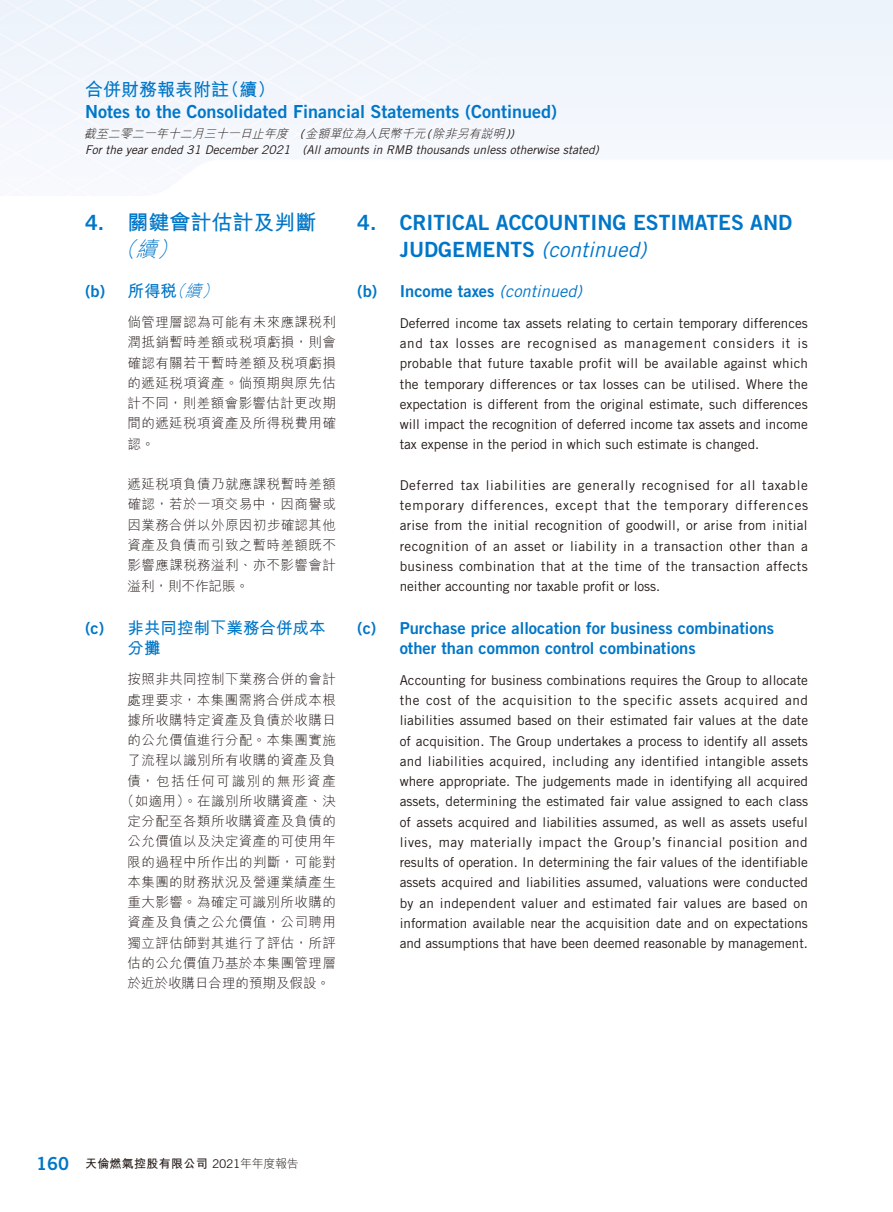
<style>
.page{position:relative;width:893px;height:1212px;background:#fff}
.page>*{position:absolute;margin:0;border:0;box-sizing:border-box;transform-origin:0 0}
.t1{font:21px "Trade Gothic LT Std Bd 2";color:#0076c8}
.t2{font:italic 21px "Trade Gothic LT Std";color:#0076c8}
.t3{font:700 21px/27px "M Hei HK";color:#0076c8}
.t4{font:18px "Trade Gothic LT Std Bd 2";color:#0076c8}
.t5{font:700 18px "M Hei HK";color:#0076c8}
.t6{font:16.5px/20.2px "Trade Gothic LT Std Bd 2";color:#0076c8}
.t7{font:700 16.5px/20.2px "M Hei HK";color:#0076c8}
.t8{font:13.5px/20.2px "Trade Gothic LT Std";color:#231916;text-align:justify}
.t9{font:300 13.5px/20.2px "M Hei HK";letter-spacing:.03em;color:#231916;text-align:justify}
.t10{font:italic 12px "Trade Gothic LT Std";color:#231916}
.t11{font:italic 300 12px "M Hei HK";color:#231916}
.t12{font:700 12px "M Hei HK";letter-spacing:.025em;color:#231916}
.s1{font-family:"Trade Gothic LT Std";font-weight:400}
.s2{font-family:"Trade Gothic LT Std Bd 2";font-weight:400}
.s3{font-weight:300;font-style:italic}
.s4{font-family:"M Hei HK";font-weight:700}
.s5{font-family:"M Hei HK";font-weight:300;font-style:italic}
.s6{font-family:"Trade Gothic LT Std Bd 2";font-style:normal}
.s7{font-family:"Trade Gothic LT Std";font-style:italic}
.s8{font-family:"Trade Gothic LT Std Bd 2";font-weight:400;font-size:18px;color:#0076c8}
.s9{font-weight:300}
</style>
<div class="page">
<h2 class="t5" style="left:85px;top:76px;width:192px">合併財務報表附註（續）</h2>
<h2 class="t4" style="left:85px;top:101px;width:473px">Notes to the Consolidated Financial Statements (Continued)</h2>
<p class="t11" style="left:84px;top:127px;width:435px">截至二零二一年十二月三十一日止年度 <span class="s1">(</span>金額單位為人民幣千元<span class="s1">(</span>除非另有說明<span class="s1">))</span></p>
<p class="t10" style="left:85px;top:142px;width:515px">For the year ended 31 December 2021 (All amounts in RMB thousands unless otherwise stated)</p>
<h1 class="t3" style="left:115px;top:207px;width:203px;text-indent:-30px"><span class="s2">4.</span> 關鍵會計估計及判斷<span class="s3">（續）</span></h1>
<p class="t6" style="left:85px;top:281px;width:139px">(b) <span class="s4">所得稅</span><span class="s5">（續）</span></p>
<p class="t9" style="left:128px;top:312px;width:210px">倘管理層認為可能有未來應課稅利潤抵銷暫時差額或稅項虧損，則會確認有關若干暫時差額及稅項虧損的遞延稅項資產。倘預期與原先估計不同，則差額會影響估計更改期間的遞延稅項資產及所得稅費用確認。</p>
<p class="t9" style="left:128px;top:474px;width:210px">遞延稅項負債乃就應課稅暫時差額確認，若於一項交易中，因商譽或因業務合併以外原因初步確認其他資產及負債而引致之暫時差額既不影響應課稅務溢利、亦不影響會計溢利，則不作記賬。</p>
<p class="t7" style="left:128px;top:616px;width:199px;text-indent:-43px"><span class="s2">(c)</span> 非共同控制下業務合併成本分攤</p>
<p class="t9" style="left:121px;top:669px;width:217px;text-align:center">按照非共同控制下業務合併的會計處理要求，本集團需將合併成本根據所收購特定資產及負債於收購日的公允價值進行分配。本集團實施了流程以識別所有收購的資產及負債，包括任何可識別的無形資產（如適用）。在識別所收購資產、決定分配至各類所收購資產及負債的公允價值以及決定資產的可使用年限的過程中所作出的判斷，可能對本集團的財務狀況及營運業績產生重大影響。為確定可識別所收購的資產及負債之公允價值，公司聘用獨立評估師對其進行了評估，所評估的公允價值乃基於本集團管理層於近於收購日合理的預期及假設。</p>
<h1 class="t1" style="left:357px;top:210px;width:437px">4. CRITICAL ACCOUNTING ESTIMATES AND</h1>
<h1 class="t2" style="left:400px;top:237px;width:248px"><span class="s6">JUDGEMENTS</span> (continued)</h1>
<p class="t6" style="left:357px;top:281px;width:226px">(b) Income taxes <span class="s7">(continued)</span></p>
<p class="t8" style="left:400px;top:313px;width:410px">Deferred income tax assets relating to certain temporary differences and tax losses are recognised as management considers it is probable that future taxable profit will be available against which the temporary differences or tax losses can be utilised. Where the expectation is different from the original estimate, such differences will impact the recognition of deferred income tax assets and income tax expense in the period in which such estimate is changed.</p>
<p class="t8" style="left:400px;top:475px;width:410px">Deferred tax liabilities are generally recognised for all taxable temporary differences, except that the temporary differences arise from the initial recognition of goodwill, or arise from initial recognition of an asset or liability in a transaction other than a business combination that at the time of the transaction affects neither accounting nor taxable profit or loss.</p>
<p class="t6" style="left:400px;top:618px;width:376px;text-indent:-43px">(c) Purchase price allocation for business combinations other than common control combinations</p>
<p class="t8" style="left:400px;top:670px;width:410px">Accounting for business combinations requires the Group to allocate the cost of the acquisition to the specific assets acquired and liabilities assumed based on their estimated fair values at the date of acquisition. The Group undertakes a process to identify all assets and liabilities acquired, including any identified intangible assets where appropriate. The judgements made in identifying all acquired assets, determining the estimated fair value assigned to each class of assets acquired and liabilities assumed, as well as assets useful lives, may materially impact the Group’s financial position and results of operation. In determining the fair values of the identifiable assets acquired and liabilities assumed, valuations were conducted by an independent valuer and estimated fair values are based on information available near the acquisition date and on expectations and assumptions that have been deemed reasonable by management.</p>
<p class="t12" style="left:36px;top:1155px;width:264px"><span class="s8">160</span> 天倫燃氣控股有限公司 <span class="s1">2021</span><span class="s9">年年度報告</span></p>
</div>
